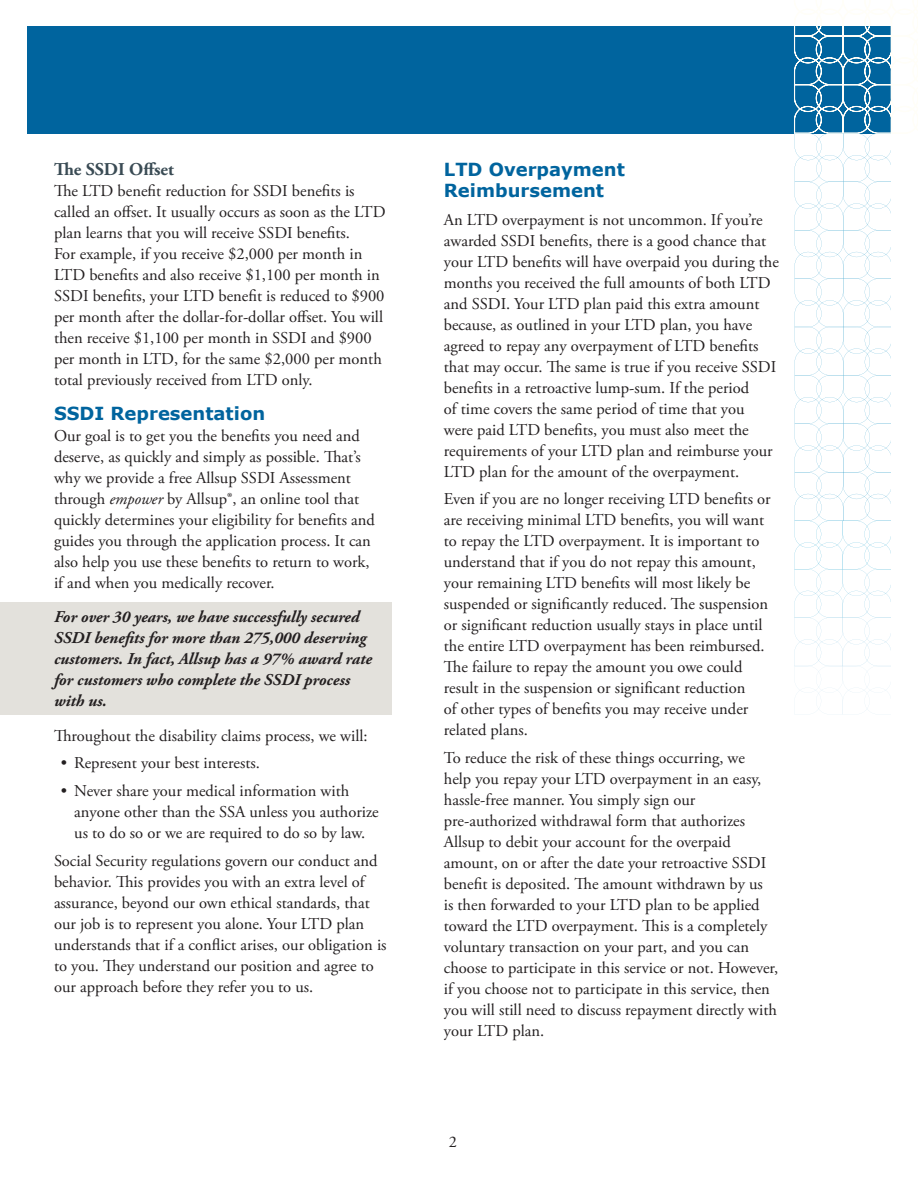
<style>
.page{position:relative;width:918px;height:1188px;background:#fff}
.page>*{position:absolute;margin:0;border:0;box-sizing:border-box;transform-origin:0 0}
.t1{font:700 18px/21px "Verdana";color:#00649e}
.t2{font:700 18px "Adobe Garamond Pro";color:#3a4b54}
.t3{font:16.5px/21px "Adobe Garamond Pro";color:#231f20}
.t4{font:italic 700 16.5px/21px "Adobe Garamond Pro";color:#231f20}
.t5{font:16.2px "Adobe Garamond Pro";color:#231f20}
.s1{font-style:italic}
</style>
<div class="page">
<div style="left:0;top:603px;width:392px;height:112px;background:#e3e1dc"></div>
<div style="left:27px;top:26px;width:864px;height:108px;background:#00649e"></div>
<svg style="left:794px;top:26px;width:97px;height:688px"></svg>
<p class="t2" style="left:54px;top:159px;width:121px">The SSDI Offset</p>
<p class="t3" style="left:54px;top:181px;width:333px">The LTD benefit reduction for SSDI benefits is called an offset. It usually occurs as soon as the LTD plan learns that you will receive SSDI benefits.</p>
<p class="t3" style="left:54px;top:244px;width:332px">For example, if you receive $2,000 per month in LTD benefits and also receive $1,100 per month in SSDI benefits, your LTD benefit is reduced to $900 per month after the dollar-for-dollar offset. You will then receive $1,100 per month in SSDI and $900 per month in LTD, for the same $2,000 per month total previously received from LTD only.</p>
<p class="t1" style="left:54px;top:402px;width:213px">SSDI Representation</p>
<p class="t3" style="left:54px;top:425px;width:322px">Our goal is to get you the benefits you need and deserve, as quickly and simply as possible. That’s why we provide a free Allsup SSDI Assessment through <span class="s1">empower</span> by Allsup®, an online tool that quickly determines your eligibility for benefits and guides you through the application process. It can also help you use these benefits to return to work, if and when you medically recover.</p>
<p class="t4" style="left:54px;top:607px;width:319px">For over 30 years, we have successfully secured SSDI benefits for more than 275,000 deserving customers. In fact, Allsup has a 97% award rate for customers who complete the SSDI process with us.</p>
<p class="t3" style="left:54px;top:725px;width:315px">Throughout the disability claims process, we will:</p>
<p class="t3" style="left:61px;top:753px;width:201px">• Represent your best interests.</p>
<p class="t3" style="left:74px;top:781px;width:306px;text-indent:-14px">• Never share your medical information with anyone other than the SSA unless you authorize us to do so or we are required to do so by law.</p>
<p class="t3" style="left:54px;top:851px;width:325px">Social Security regulations govern our conduct and</p>
<p class="t3" style="left:54px;top:872px;width:334px">behavior. This provides you with an extra level of assurance, beyond our own ethical standards, that our job is to represent you alone. Your LTD plan understands that if a conflict arises, our obligation is to you. They understand our position and agree to our approach before they refer you to us.</p>
<p class="t1" style="left:444px;top:158px;width:183px">LTD Overpayment<br>Reimbursement</p>
<p class="t3" style="left:444px;top:209px;width:337px">An LTD overpayment is not uncommon. If you’re awarded SSDI benefits, there is a good chance that your LTD benefits will have overpaid you during the months you received the full amounts of both LTD and SSDI. Your LTD plan paid this extra amount because, as outlined in your LTD plan, you have agreed to repay any overpayment of LTD benefits that may occur. The same is true if you receive SSDI benefits in a retroactive lump-sum. If the period<br>of time covers the same period of time that you<br>were paid LTD benefits, you must also meet the requirements of your LTD plan and reimburse your LTD plan for the amount of the overpayment.</p>
<p class="t3" style="left:444px;top:489px;width:328px">Even if you are no longer receiving LTD benefits or are receiving minimal LTD benefits, you will want to repay the LTD overpayment. It is important to understand that if you do not repay this amount, your remaining LTD benefits will most likely be suspended or significantly reduced. The suspension or significant reduction usually stays in place until the entire LTD overpayment has been reimbursed.<br>The failure to repay the amount you owe could result in the suspension or significant reduction<br>of other types of benefits you may receive under related plans.</p>
<p class="t3" style="left:444px;top:748px;width:336px">To reduce the risk of these things occurring, we<br>help you repay your LTD overpayment in an easy, hassle-free manner. You simply sign our pre-authorized withdrawal form that authorizes Allsup to debit your account for the overpaid amount, on or after the date your retroactive SSDI benefit is deposited. The amount withdrawn by us<br>is then forwarded to your LTD plan to be applied toward the LTD overpayment. This is a completely voluntary transaction on your part, and you can choose to participate in this service or not. However, if you choose not to participate in this service, then you will still need to discuss repayment directly with your LTD plan.</p>
<p class="t5" style="left:449px;top:1132px;width:10px">2</p>
</div>
